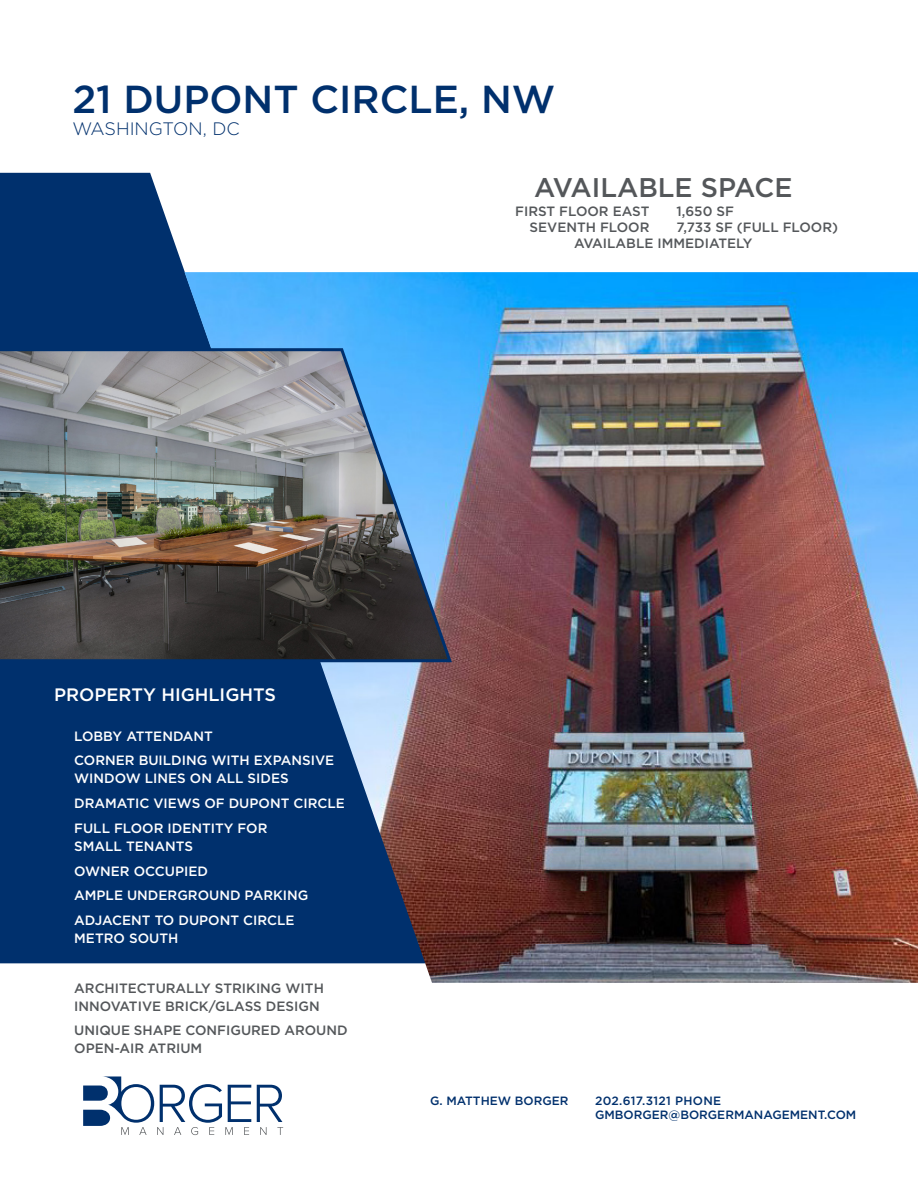
<style>
.page{position:relative;width:918px;height:1188px;background:#fff}
.page>*{position:absolute;margin:0;border:0;box-sizing:border-box;transform-origin:0 0}
.t1{font:500 39px "Gotham";color:#00306d}
.t2{font:500 27px "Gotham";color:#54575a}
.t3{font:500 18px "Gotham";color:#fff}
.t4{font:300 18px "Gotham";color:#00306d}
.t5{font:500 13.5px/18px "Gotham";color:#fff}
.t6{font:500 13.5px/18px "Gotham";color:#54575a}
.t7{font:500 12px/14.4px "Gotham";color:#00306d}
</style>
<div class="page">
<svg style="left:83px;top:1076px;width:168px;height:59px"></svg>
<svg style="left:257px;top:1085px;width:26px;height:50px"></svg>
<div style="left:0;top:173px;width:185px;height:790px;background:#00306d"></div>
<img style="left:184px;top:272px;width:734px;height:711px">
<img style="left:0;top:347px;width:454px;height:317px">
<p class="t1" style="left:72px;top:74px;width:484px">21 DUPONT CIRCLE, NW</p>
<p class="t4" style="left:72px;top:117px;width:169px">WASHINGTON, DC</p>
<p class="t2" style="left:534px;top:170px;width:260px">AVAILABLE SPACE</p>
<p class="t6" style="left:515px;top:202px;width:136px">FIRST FLOOR EAST</p>
<p class="t6" style="left:676px;top:202px;width:59px">1,650 SF</p>
<p class="t6" style="left:530px;top:218px;width:121px">SEVENTH FLOOR</p>
<p class="t6" style="left:676px;top:218px;width:163px">7,733 SF (FULL FLOOR)</p>
<p class="t6" style="left:574px;top:234px;width:180px">AVAILABLE IMMEDIATELY</p>
<p class="t3" style="left:54px;top:683px;width:224px">PROPERTY HIGHLIGHTS</p>
<p class="t5" style="left:74px;top:727px;width:140px">LOBBY ATTENDANT</p>
<p class="t5" style="left:74px;top:751px;width:261px">CORNER BUILDING WITH EXPANSIVE<br>WINDOW LINES ON ALL SIDES</p>
<p class="t5" style="left:74px;top:794px;width:272px">DRAMATIC VIEWS OF DUPONT CIRCLE</p>
<p class="t5" style="left:74px;top:819px;width:195px">FULL FLOOR IDENTITY FOR<br>SMALL TENANTS</p>
<p class="t5" style="left:74px;top:862px;width:135px">OWNER OCCUPIED</p>
<p class="t5" style="left:74px;top:886px;width:236px">AMPLE UNDERGROUND PARKING</p>
<p class="t5" style="left:74px;top:911px;width:222px">ADJACENT TO DUPONT CIRCLE<br>METRO SOUTH</p>
<p class="t6" style="left:74px;top:979px;width:251px">ARCHITECTURALLY STRIKING WITH<br>INNOVATIVE BRICK/GLASS DESIGN</p>
<p class="t6" style="left:74px;top:1021px;width:275px">UNIQUE SHAPE CONFIGURED AROUND<br>OPEN-AIR ATRIUM</p>
<p class="t7" style="left:430px;top:1093px;width:140px">G. MATTHEW BORGER</p>
<p class="t7" style="left:595px;top:1093px;width:263px">202.617.3121 PHONE<br>GMBORGER@BORGERMANAGEMENT.COM</p>
</div>
